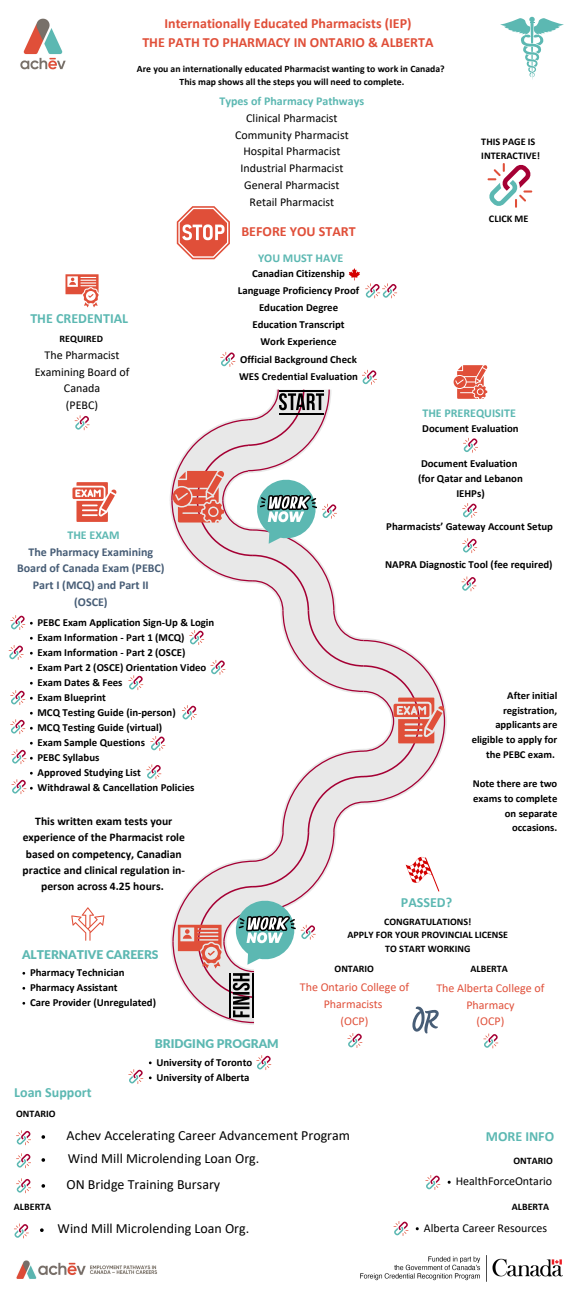
<style>
.page{position:relative;width:576px;height:1296px;background:#fff}
.page>*{position:absolute;margin:0;border:0;box-sizing:border-box;transform-origin:0 0}
.t1{font:14px "Calibri";color:#000}
.t2{font:700 14px/19.5px "Calibri";color:#e04f39;text-align:center}
.t3{font:700 14px "Calibri";color:#5cb8b2}
.t4{font:12px/16.8px "Calibri";color:#000;text-align:center}
.t5{font:700 12px/16.8px "Calibri";color:#475d76;text-align:center}
.t6{font:12px/16.8px "Calibri";color:#e04f39;text-align:center}
.t7{font:900 12px "Lato";color:#5cb8b2}
.t8{font:700 12px "Calibri";color:#5cb8b2}
.t9{font:700 11.6px/16.2px "Calibri";color:#000;text-align:center}
.t10{font:700 10.8px/15px "Calibri";color:#000;text-align:center}
.t11{font:700 10.64px/14.7px "Calibri";color:#000;text-align:right}
.t12{font:700 10.2px/14.1px "Calibri";color:#000}
.t13{font:700 10px/13.8px "Calibri";color:#000;text-align:center}
.t14{font:700 9.72px "Calibri";color:#000}
.s1{font-weight:700;color:#5cb8b2}
</style>
<div class="page">
<img style="left:16px;top:1260px;width:141px;height:19px">
<img style="left:360px;top:1256px;width:202px;height:25px">
<svg style="left:177px;top:206px;width:53px;height:53px"></svg>
<svg style="left:75px;top:415px;width:15px;height:15px"></svg>
<svg style="left:425px;top:1175px;width:15px;height:15px"></svg>
<svg style="left:66px;top:274px;width:33px;height:33px"></svg>
<svg style="left:454px;top:365px;width:33px;height:34px"></svg>
<svg style="left:71px;top:907px;width:33px;height:34px"></svg>
<svg style="left:500px;top:17px;width:64px;height:63px"></svg>
<svg style="left:41px;top:1184px;width:4px;height:4px"></svg>
<svg style="left:41px;top:1158px;width:4px;height:4px"></svg>
<svg style="left:41px;top:1135px;width:4px;height:4px"></svg>
<svg style="left:488px;top:163px;width:44px;height:45px"></svg>
<svg style="left:16px;top:1130px;width:15px;height:15px"></svg>
<svg style="left:16px;top:1153px;width:15px;height:15px"></svg>
<svg style="left:16px;top:1178px;width:15px;height:15px"></svg>
<img style="left:20px;top:18px;width:46px;height:52px">
<svg style="left:72px;top:482px;width:45px;height:40px"></svg>
<svg style="left:463px;top:438px;width:15px;height:15px"></svg>
<svg style="left:462px;top:503px;width:15px;height:15px"></svg>
<svg style="left:462px;top:538px;width:15px;height:15px"></svg>
<svg style="left:462px;top:576px;width:14px;height:15px"></svg>
<svg style="left:10px;top:682px;width:23px;height:23px"></svg>
<svg style="left:10px;top:712px;width:23px;height:22px"></svg>
<svg style="left:11px;top:742px;width:22px;height:22px"></svg>
<svg style="left:11px;top:772px;width:22px;height:22px"></svg>
<svg style="left:9px;top:645px;width:15px;height:15px"></svg>
<svg style="left:10px;top:615px;width:23px;height:15px"></svg>
<svg style="left:483px;top:1033px;width:15px;height:15px"></svg>
<svg style="left:128px;top:352px;width:319px;height:696px"></svg>
<svg style="left:394px;top:1221px;width:14px;height:15px"></svg>
<svg style="left:14px;top:1223px;width:15px;height:15px"></svg>
<svg style="left:40px;top:1228px;width:4px;height:4px"></svg>
<svg style="left:349px;top:268px;width:48px;height:30px"></svg>
<svg style="left:256px;top:1055px;width:15px;height:15px"></svg>
<svg style="left:128px;top:1069px;width:15px;height:15px"></svg>
<p class="t2" style="left:142px;top:15px;width:293px">Internationally Educated Pharmacists (IEP)<br>THE PATH TO PHARMACY IN ONTARIO &amp; ALBERTA</p>
<p class="t14" style="left:137px;top:65px;width:309px">Are you an internationally educated Pharmacist wanting to work in Canada?</p>
<p class="t14" style="left:180px;top:78px;width:226px">This map shows all the steps you will need to complete.</p>
<p class="t4" style="left:220px;top:94px;width:146px"><span class="s1">Types of Pharmacy Pathways<br></span>Clinical Pharmacist<br>Community Pharmacist<br>Hospital Pharmacist<br>Industrial Pharmacist<br>General Pharmacist</p>
<p class="t4" style="left:250px;top:194px;width:86px">Retail Pharmacist</p>
<p class="t2" style="left:241px;top:223px;width:116px">BEFORE YOU START</p>
<p class="t8" style="left:258px;top:253px;width:87px">YOU MUST HAVE</p>
<p class="t12" style="left:481px;top:136px;width:60px">THIS PAGE IS<br>INTERACTIVE!</p>
<p class="t12" style="left:489px;top:212px;width:41px">CLICK ME</p>
<p class="t3" style="left:30px;top:313px;width:99px">THE CREDENTIAL</p>
<p class="t13" style="left:60px;top:333px;width:45px">REQUIRED</p>
<h6 class="t4" style="left:35px;top:347px;width:96px">The Pharmacist<br>Examining Board of<br>Canada<br>(PEBC)</h6>
<p class="t8" style="left:67px;top:530px;width:54px">THE EXAM</p>
<p class="t5" style="left:17px;top:544px;width:149px">The Pharmacy Examining<br>Board of Canada Exam (PEBC)<br>Part I (MCQ) and Part II (OSCE)</p>
<p class="t10" style="left:38px;top:616px;width:178px">PEBC Exam Application Sign-Up &amp; Login</p>
<p class="t10" style="left:38px;top:631px;width:148px">Exam Information - Part 1 (MCQ)</p>
<h6 class="t10" style="left:38px;top:646px;width:149px">Exam Information - Part 2 (OSCE)</h6>
<p class="t10" style="left:38px;top:661px;width:170px">Exam Part 2 (OSCE) Orientation Video</p>
<p class="t10" style="left:38px;top:676px;width:86px">Exam Dates &amp; Fees</p>
<h1 class="t10" style="left:38px;top:691px;width:70px">Exam Blueprint</h1>
<h4 class="t10" style="left:38px;top:706px;width:140px">MCQ Testing Guide (in-person)</h4>
<p class="t10" style="left:38px;top:721px;width:126px">MCQ Testing Guide (virtual)</p>
<p class="t10" style="left:38px;top:736px;width:109px">Exam Sample Questions</p>
<p class="t10" style="left:38px;top:751px;width:63px">PEBC Syllabus</p>
<p class="t10" style="left:38px;top:766px;width:105px">Approved Studying List</p>
<p class="t10" style="left:38px;top:781px;width:158px">Withdrawal &amp; Cancellation Policies</p>
<h1 class="t9" style="left:23px;top:814px;width:164px">This written exam tests your experience of the Pharmacist role based on competency, Canadian practice and clinical regulation in&shy;person across 4.25 hours.</h1>
<p class="t7" style="left:22px;top:947px;width:138px">ALTERNATIVE CAREERS</p>
<p class="t10" style="left:30px;top:966px;width:96px">Pharmacy Technician</p>
<p class="t10" style="left:30px;top:981px;width:89px">Pharmacy Assistant</p>
<p class="t10" style="left:30px;top:996px;width:128px">Care Provider (Unregulated)</p>
<p class="t10" style="left:252px;top:267px;width:94px">Canadian Citizenship</p>
<p class="t10" style="left:238px;top:284px;width:123px">Language Proficiency Proof</p>
<p class="t10" style="left:259px;top:301px;width:81px">Education Degree</p>
<p class="t10" style="left:252px;top:318px;width:94px">Education Transcript</p>
<p class="t10" style="left:261px;top:335px;width:78px">Work Experience</p>
<p class="t10" style="left:240px;top:352px;width:118px">Official Background Check</p>
<p class="t10" style="left:239px;top:369px;width:120px">WES Credential Evaluation</p>
<p class="t8" style="left:422px;top:408px;width:95px">THE PREREQUISITE</p>
<p class="t10" style="left:422px;top:422px;width:98px">Document Evaluation</p>
<p class="t10" style="left:421px;top:457px;width:98px">Document Evaluation</p>
<p class="t10" style="left:418px;top:472px;width:106px">(for Qatar and Lebanon<br>IEHPs)</p>
<p class="t10" style="left:386px;top:520px;width:168px">Pharmacists’ Gateway Account Setup</p>
<p class="t10" style="left:385px;top:558px;width:169px">NAPRA Diagnostic Tool (fee required)</p>
<p class="t11" style="left:472px;top:689px;width:87px">After initial registration, applicants are eligible to apply for the PEBC exam.</p>
<h4 class="t11" style="left:473px;top:777px;width:86px">Note there are two exams to complete on separate occasions.</h4>
<p class="t3" style="left:401px;top:896px;width:53px">PASSED?</p>
<p class="t13" style="left:384px;top:915px;width:89px">CONGRATULATIONS!</p>
<p class="t13" style="left:348px;top:929px;width:162px">APPLY FOR YOUR PROVINCIAL LICENSE<br>TO START WORKING</p>
<p class="t13" style="left:335px;top:963px;width:41px">ONTARIO</p>
<p class="t6" style="left:300px;top:980px;width:111px">The Ontario College of<br>Pharmacists<br>(OCP)</p>
<p class="t13" style="left:470px;top:963px;width:39px">ALBERTA</p>
<p class="t6" style="left:436px;top:980px;width:109px">The Alberta College of<br>Pharmacy<br>(OCP)</p>
<p class="t3" style="left:14px;top:1087px;width:79px">Loan Support</p>
<p class="t13" style="left:16px;top:1107px;width:41px">ONTARIO</p>
<p class="t7" style="left:155px;top:1037px;width:125px">BRIDGING PROGRAM</p>
<p class="t10" style="left:156px;top:1056px;width:97px">University of Toronto</p>
<p class="t10" style="left:156px;top:1071px;width:95px">University of Alberta</p>
<p class="t1" style="left:67px;top:1130px;width:285px">Achev Accelerating Career Advancement Program</p>
<p class="t1" style="left:68px;top:1153px;width:193px">Wind Mill Microlending Loan Org.</p>
<p class="t1" style="left:66px;top:1179px;width:155px">ON Bridge Training Bursary</p>
<p class="t3" style="left:486px;top:1131px;width:70px">MORE INFO</p>
<p class="t13" style="left:513px;top:1155px;width:41px">ONTARIO</p>
<p class="t4" style="left:456px;top:1174px;width:98px">HealthForceOntario</p>
<p class="t13" style="left:14px;top:1201px;width:39px">ALBERTA</p>
<h4 class="t13" style="left:512px;top:1201px;width:39px">ALBERTA</h4>
<h5 class="t1" style="left:58px;top:1223px;width:193px">Wind Mill Microlending Loan Org.</h5>
<p class="t4" style="left:424px;top:1220px;width:125px">Alberta Career Resources</p>
</div>
